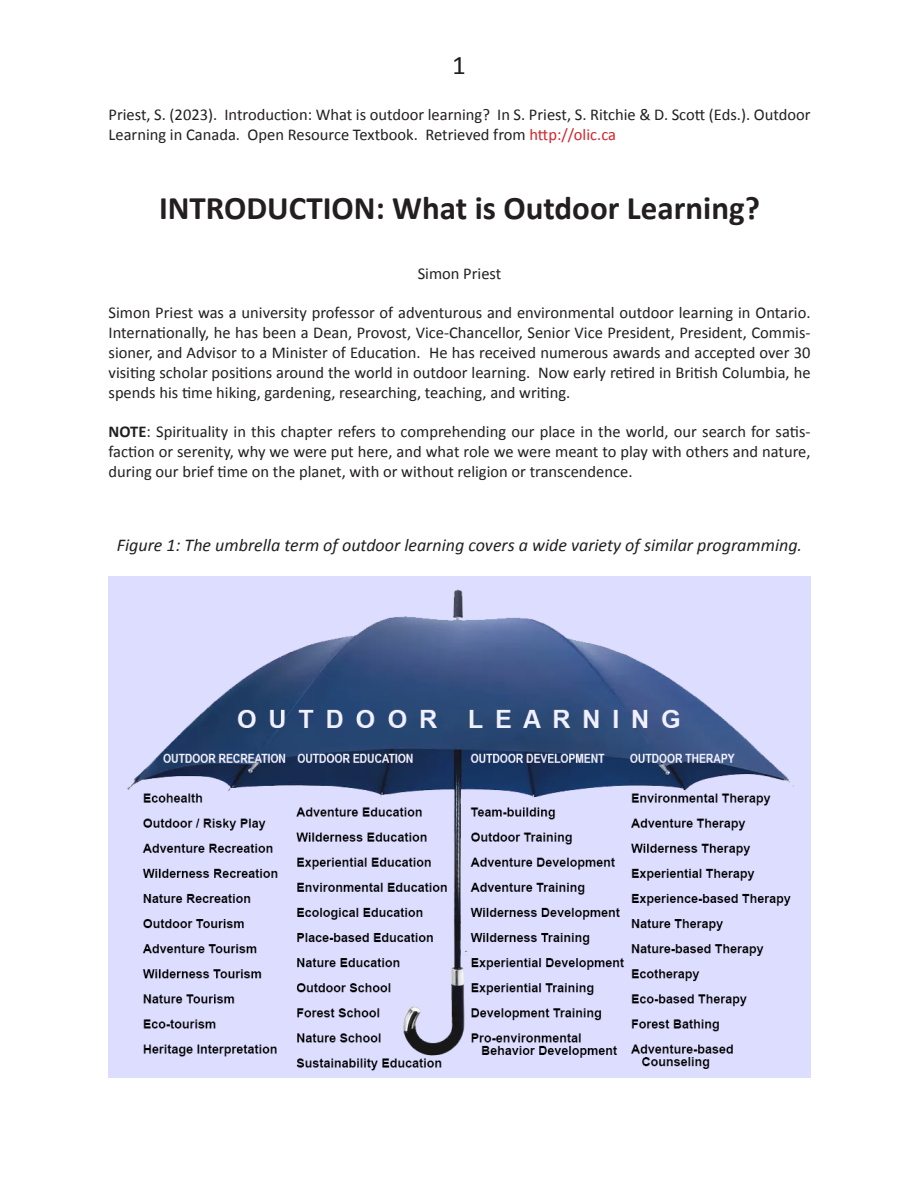
<style>
.page{position:relative;width:918px;height:1188px;background:#fff}
.page>*{position:absolute;margin:0;border:0;box-sizing:border-box;transform-origin:0 0}
.t1{font:700 33px "Calibri";color:#231f20}
.t2{font:27px "Calibri";color:#231f20}
.t3{font:italic 18px "Calibri";color:#231f20}
.t4{font:16.5px/19.8px "Calibri";color:#231f20;text-align:justify}
.s1{color:#d1232a}
.s2{font-weight:700}
</style>
<div class="page">
<img style="left:109px;top:576px;width:702px;height:502px">
<p class="t2" style="left:452px;top:48px;width:15px">1</p>
<p class="t4" style="left:109px;top:105px;width:703px">Priest, S. (2023). Introduction: What is outdoor learning? In S. Priest, S. Ritchie &amp; D. Scott (Eds.). Outdoor<br>Learning in Canada. Open Resource Textbook. Retrieved from <span class="s1">http://olic.ca</span></p>
<p class="t1" style="left:159px;top:187px;width:602px">INTRODUCTION: What is Outdoor Learning?</p>
<p class="t4" style="left:418px;top:263px;width:85px">Simon Priest</p>
<p class="t4" style="left:109px;top:303px;width:704px">Simon Priest was a university professor of adventurous and environmental outdoor learning in Ontario.<br>Internationally, he has been a Dean, Provost, Vice-Chancellor, Senior Vice President, President, Commis&shy;sioner, and Advisor to a Minister of Education. He has received numerous awards and accepted over 30 visiting scholar positions around the world in outdoor learning. Now early retired in British Columbia, he spends his time hiking, gardening, researching, teaching, and writing.</p>
<p class="t4" style="left:109px;top:422px;width:704px"><span class="s2">NOTE</span>: Spirituality in this chapter refers to comprehending our place in the world, our search for satis&shy;faction or serenity, why we were put here, and what role we were meant to play with others and nature, during our brief time on the planet, with or without religion or transcendence.</p>
<p class="t3" style="left:117px;top:533px;width:687px">Figure 1: The umbrella term of outdoor learning covers a wide variety of similar programming.</p>
</div>
